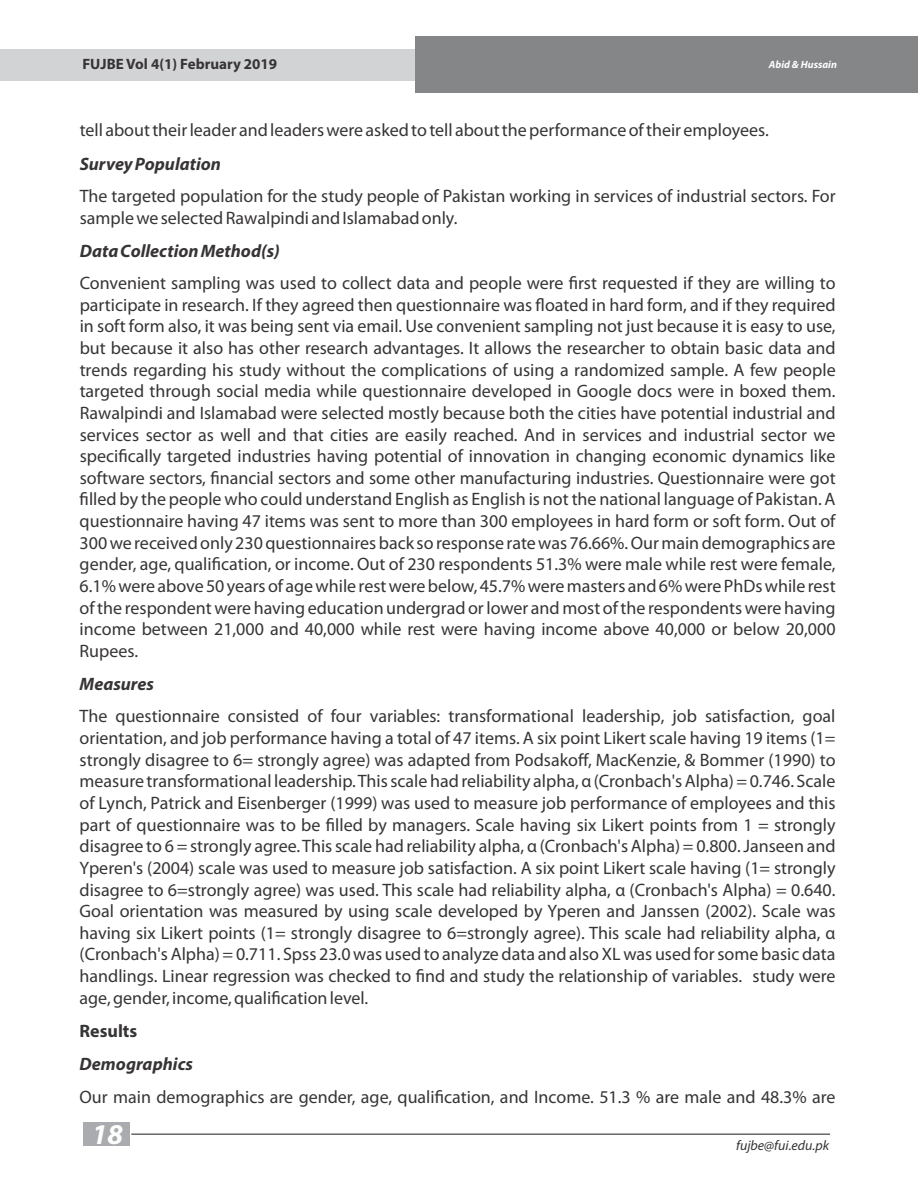
<style>
.page{position:relative;width:918px;height:1188px;background:#fff}
.page>*{position:absolute;margin:0;border:0;box-sizing:border-box;transform-origin:0 0}
.t1{font:italic 700 28.8px "Myriad Pro";color:#fefefe}
.t2{font:18px/21.6px "Myriad Pro";color:#373435;text-align:justify}
.t3{font:italic 700 18px "Myriad Pro";color:#373435}
.t4{font:700 18px "Myriad Pro";color:#373435}
.t5{font:700 15px "Myriad Pro";color:#373435}
.t6{font:italic 13.95px "Myriad Pro";color:#373435}
.t7{font:italic 700 10.5px "Myriad Pro";color:#fefefe}
</style>
<div class="page">
<div style="left:0;top:49px;width:555px;height:31px;background:#d2d3d5"></div>
<div style="left:416px;top:36px;width:502px;height:57px;background:#848688"></div>
<hr style="left:131px;top:1134px;width:699px;height:1px;background:#373435">
<div style="left:83px;top:1123px;width:47px;height:23px;background:#a9abae"></div>
<p class="t5" style="left:82px;top:58px;width:196px">FUJBE Vol 4(1) February 2019</p>
<p class="t7" style="left:769px;top:60px;width:70px">Abid &amp; Hussain</p>
<p class="t2" style="left:80px;top:121px;width:691px">tell about their leader and leaders were asked to tell about the performance of their employees.</p>
<p class="t3" style="left:80px;top:156px;width:143px">Survey Population</p>
<p class="t2" style="left:80px;top:187px;width:757px">The targeted population for the study people of Pakistan working in services of industrial sectors. For sample we selected Rawalpindi and Islamabad only.</p>
<p class="t3" style="left:80px;top:243px;width:202px">Data Collection Method(s)</p>
<p class="t2" style="left:80px;top:274px;width:758px">Convenient sampling was used to collect data and people were first requested if they are willing to participate in research. If they agreed then questionnaire was floated in hard form, and if they required in soft form also, it was being sent via email. Use convenient sampling not just because it is easy to use, but because it also has other research advantages. It allows the researcher to obtain basic data and trends regarding his study without the complications of using a randomized sample. A few people targeted through social media while questionnaire developed in Google docs were in boxed them.<br>Rawalpindi and Islamabad were selected mostly because both the cities have potential industrial and services sector as well and that cities are easily reached. And in services and industrial sector we specifically targeted industries having potential of innovation in changing economic dynamics like software sectors, financial sectors and some other manufacturing industries. Questionnaire were got filled by the people who could understand English as English is not the national language of Pakistan. A questionnaire having 47 items was sent to more than 300 employees in hard form or soft form. Out of 300 we received only 230 questionnaires back so response rate was 76.66%. Our main demographics are gender, age, qualification, or income. Out of 230 respondents 51.3% were male while rest were female, 6.1% were above 50 years of age while rest were below, 45.7% were masters and 6% were PhDs while rest of the respondent were having education undergrad or lower and most of the respondents were having income between 21,000 and 40,000 while rest were having income above 40,000 or below 20,000<br>Rupees.</p>
<p class="t3" style="left:80px;top:677px;width:76px">Measures</p>
<p class="t2" style="left:80px;top:707px;width:758px">The questionnaire consisted of four variables: transformational leadership, job satisfaction, goal orientation, and job performance having a total of 47 items. A six point Likert scale having 19 items (1= strongly disagree to 6= strongly agree) was adapted from Podsakoff, MacKenzie, &amp; Bommer (1990) to measure transformational leadership. This scale had reliability alpha, α (Cronbach's Alpha) = 0.746. Scale of Lynch, Patrick and Eisenberger (1999) was used to measure job performance of employees and this part of questionnaire was to be filled by managers. Scale having six Likert points from 1 = strongly disagree to 6 = strongly agree. This scale had reliability alpha, α (Cronbach's Alpha) = 0.800. Janseen and Yperen's (2004) scale was used to measure job satisfaction. A six point Likert scale having (1= strongly disagree to 6=strongly agree) was used. This scale had reliability alpha, α (Cronbach's Alpha) = 0.640.<br>Goal orientation was measured by using scale developed by Yperen and Janssen (2002). Scale was having six Likert points (1= strongly disagree to 6=strongly agree). This scale had reliability alpha, α (Cronbach's Alpha) = 0.711. Spss 23.0 was used to analyze data and also XL was used for some basic data handlings. Linear regression was checked to find and study the relationship of variables. study were age, gender, income, qualification level.</p>
<p class="t4" style="left:80px;top:1023px;width:59px">Results</p>
<p class="t3" style="left:80px;top:1057px;width:115px">Demographics</p>
<p class="t2" style="left:80px;top:1087px;width:757px">Our main demographics are gender, age, qualification, and Income. 51.3 % are male and 48.3% are</p>
<h1 class="t1" style="left:92px;top:1122px;width:33px">18</h1>
<p class="t6" style="left:736px;top:1140px;width:94px">fujbe@fui.edu.pk</p>
</div>
